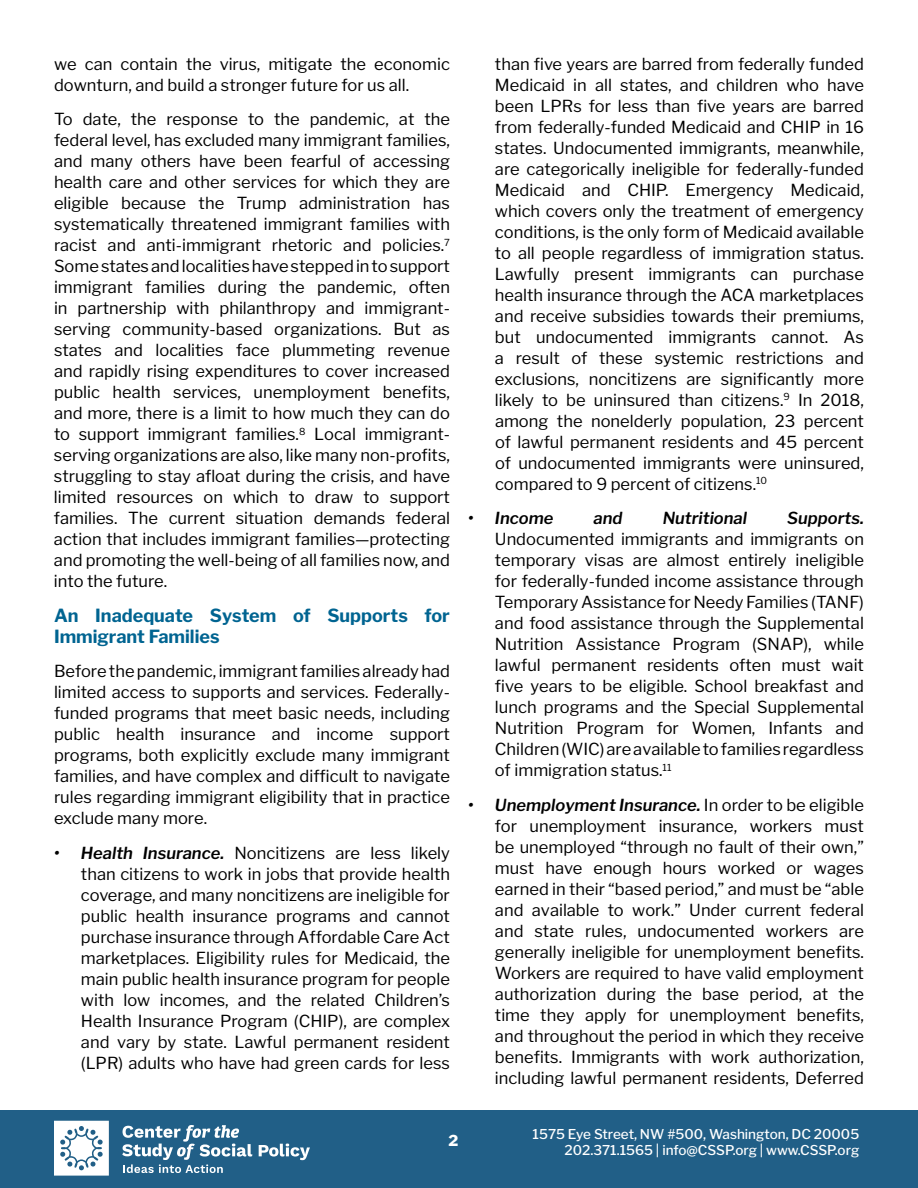
<style>
.page{position:relative;width:918px;height:1188px;background:#fff}
.page>*{position:absolute;margin:0;border:0;box-sizing:border-box;transform-origin:0 0}
.t1{font:700 18px/21px "Libre Franklin";color:#006491}
.t2{font:16.5px/21px "Libre Franklin";color:#000;text-align:justify}
.t3{font:italic 600 16.5px "Libre Franklin";color:#000}
.t4{font:800 15px "Libre Franklin";color:#fff}
.t5{font:500 13.5px/16.2px "Libre Franklin";color:#fff;text-align:right}
.s1{font-weight:600;font-style:italic}
</style>
<div class="page">
<div style="left:0;top:1110px;width:918px;height:78px;background:#215f87"></div>
<svg style="left:259px;top:1144px;width:51px;height:16px"></svg>
<svg style="left:122px;top:1125px;width:130px;height:48px"></svg>
<svg style="left:54px;top:1121px;width:55px;height:55px"></svg>
<p class="t2" style="left:54px;top:53px;width:398px">we can contain the virus, mitigate the economic downturn, and build a stronger future for us all.</p>
<p class="t2" style="left:54px;top:109px;width:398px">To date, the response to the pandemic, at the federal level, has excluded many immigrant families, and many others have been fearful of accessing health care and other services for which they are eligible because the Trump administration has systematically threatened immigrant families with racist and anti-immigrant rhetoric and policies.<sup>7<br></sup>Some states and localities have stepped in to support immigrant families during the pandemic, often in partnership with philanthropy and immigrant&shy;serving community-based organizations. But as states and localities face plummeting revenue and rapidly rising expenditures to cover increased public health services, unemployment benefits, and more, there is a limit to how much they can do to support immigrant families.<sup>8</sup> Local immigrant&shy;serving organizations are also, like many non-profits, struggling to stay afloat during the crisis, and have limited resources on which to draw to support families. The current situation demands federal action that includes immigrant families—protecting and promoting the well-being of all families now, and into the future.</p>
<p class="t1" style="left:54px;top:605px;width:397px">An Inadequate System of Supports for<br>Immigrant Families</p>
<p class="t2" style="left:54px;top:661px;width:398px">Before the pandemic, immigrant families already had limited access to supports and services. Federally&shy;funded programs that meet basic needs, including public health insurance and income support programs, both explicitly exclude many immigrant families, and have complex and difficult to navigate rules regarding immigrant eligibility that in practice exclude many more.</p>
<p class="t2" style="left:81px;top:842px;width:371px;text-indent:-27px"><span class="s1">• Health Insurance.</span> Noncitizens are less likely than citizens to work in jobs that provide health coverage, and many noncitizens are ineligible for public health insurance programs and cannot purchase insurance through Affordable Care Act marketplaces. Eligibility rules for Medicaid, the main public health insurance program for people with low incomes, and the related Children’s Health Insurance Program (CHIP), are complex and vary by state. Lawful permanent resident (LPR) adults who have had green cards for less</p>
<p class="t2" style="left:495px;top:54px;width:371px">than five years are barred from federally funded Medicaid in all states, and children who have been LPRs for less than five years are barred from federally-funded Medicaid and CHIP in 16 states. Undocumented immigrants, meanwhile, are categorically ineligible for federally-funded Medicaid and CHIP. Emergency Medicaid, which covers only the treatment of emergency conditions, is the only form of Medicaid available to all people regardless of immigration status.<br>Lawfully present immigrants can purchase health insurance through the ACA marketplaces and receive subsidies towards their premiums, but undocumented immigrants cannot. As a result of these systemic restrictions and exclusions, noncitizens are significantly more likely to be uninsured than citizens.<sup>9</sup> In 2018, among the nonelderly population, 23 percent of lawful permanent residents and 45 percent of undocumented immigrants were uninsured, compared to 9 percent of citizens.<sup>10</sup></p>
<p class="t3" style="left:468px;top:509px;width:87px">• Income</p>
<p class="t3" style="left:594px;top:509px;width:30px">and</p>
<p class="t3" style="left:663px;top:509px;width:86px">Nutritional</p>
<p class="t3" style="left:787px;top:509px;width:78px">Supports.</p>
<p class="t2" style="left:495px;top:529px;width:371px">Undocumented immigrants and immigrants on temporary visas are almost entirely ineligible for federally-funded income assistance through Temporary Assistance for Needy Families (TANF) and food assistance through the Supplemental Nutrition Assistance Program (SNAP), while lawful permanent residents often must wait five years to be eligible. School breakfast and lunch programs and the Special Supplemental Nutrition Program for Women, Infants and Children (WIC) are available to families regardless of immigration status.<sup>11</sup></p>
<p class="t2" style="left:495px;top:794px;width:371px;text-indent:-27px"><span class="s1">• Unemployment Insurance.</span> In order to be eligible for unemployment insurance, workers must be unemployed “through no fault of their own,” must have enough hours worked or wages earned in their “based period,” and must be “able and available to work.” Under current federal and state rules, undocumented workers are generally ineligible for unemployment benefits.<br>Workers are required to have valid employment authorization during the base period, at the time they apply for unemployment benefits, and throughout the period in which they receive benefits. Immigrants with work authorization, including lawful permanent residents, Deferred</p>
<p class="t4" style="left:449px;top:1131px;width:11px">2</p>
<p class="t5" style="left:533px;top:1126px;width:328px">1575 Eye Street, NW #500, Washington, DC 20005<br>202.371.1565 | info@CSSP.org | www.CSSP.org</p>
</div>
